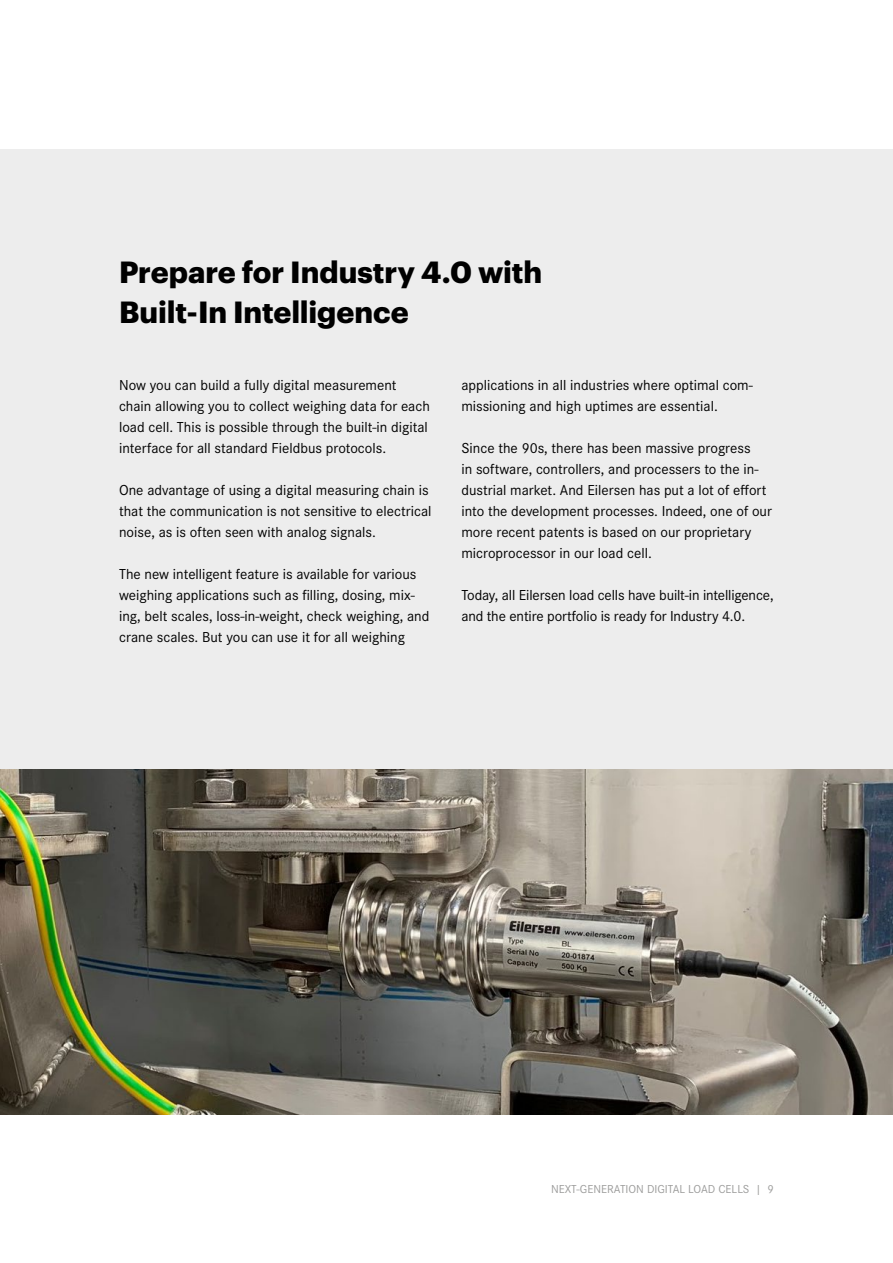
<style>
.page{position:relative;width:893px;height:1263px;background:#fff}
.page>*{position:absolute;margin:0;border:0;box-sizing:border-box;transform-origin:0 0}
.t1{font:700 30px/40.5px "Graphik";letter-spacing:-.005em;color:#000}
.t2{font:15px/21px "Corporate S";color:#000}
.t3{font:12px "Corporate S";color:#9d9d9c}
</style>
<div class="page">
<div style="left:0;top:149px;width:893px;height:621px;background:#ededed"></div>
<img style="left:0;top:770px;width:893px;height:344px">
<h1 class="t1" style="left:119px;top:249px;width:425px">Prepare for Industry 4.0 with<br>Built-In Intelligence</h1>
<p class="t2" style="left:119px;top:374px;width:312px">Now you can build a fully digital measurement chain allowing you to collect weighing data for each load cell. This is possible through the built-in digital interface for all standard Fieldbus protocols.</p>
<p class="t2" style="left:119px;top:479px;width:314px">One advantage of using a digital measuring chain is that the communication is not sensitive to electrical noise, as is often seen with analog signals.</p>
<p class="t2" style="left:119px;top:563px;width:312px">The new intelligent feature is available for various weighing applications such as filling, dosing, mix&shy;ing, belt scales, loss-in-weight, check weighing, and crane scales. But you can use it for all weighing</p>
<p class="t2" style="left:461px;top:374px;width:293px">applications in all industries where optimal com&shy;missioning and high uptimes are essential.</p>
<p class="t2" style="left:461px;top:437px;width:312px">Since the 90s, there has been massive progress<br>in software, controllers, and processers to the in&shy;dustrial market. And Eilersen has put a lot of effort into the development processes. Indeed, one of our more recent patents is based on our proprietary microprocessor in our load cell.</p>
<p class="t2" style="left:461px;top:584px;width:314px">Today, all Eilersen load cells have built-in intelligence, and the entire portfolio is ready for Industry 4.0.</p>
<p class="t3" style="left:551px;top:1181px;width:224px">NEXT-GENERATION DIGITAL LOAD CELLS | 9</p>
</div>
